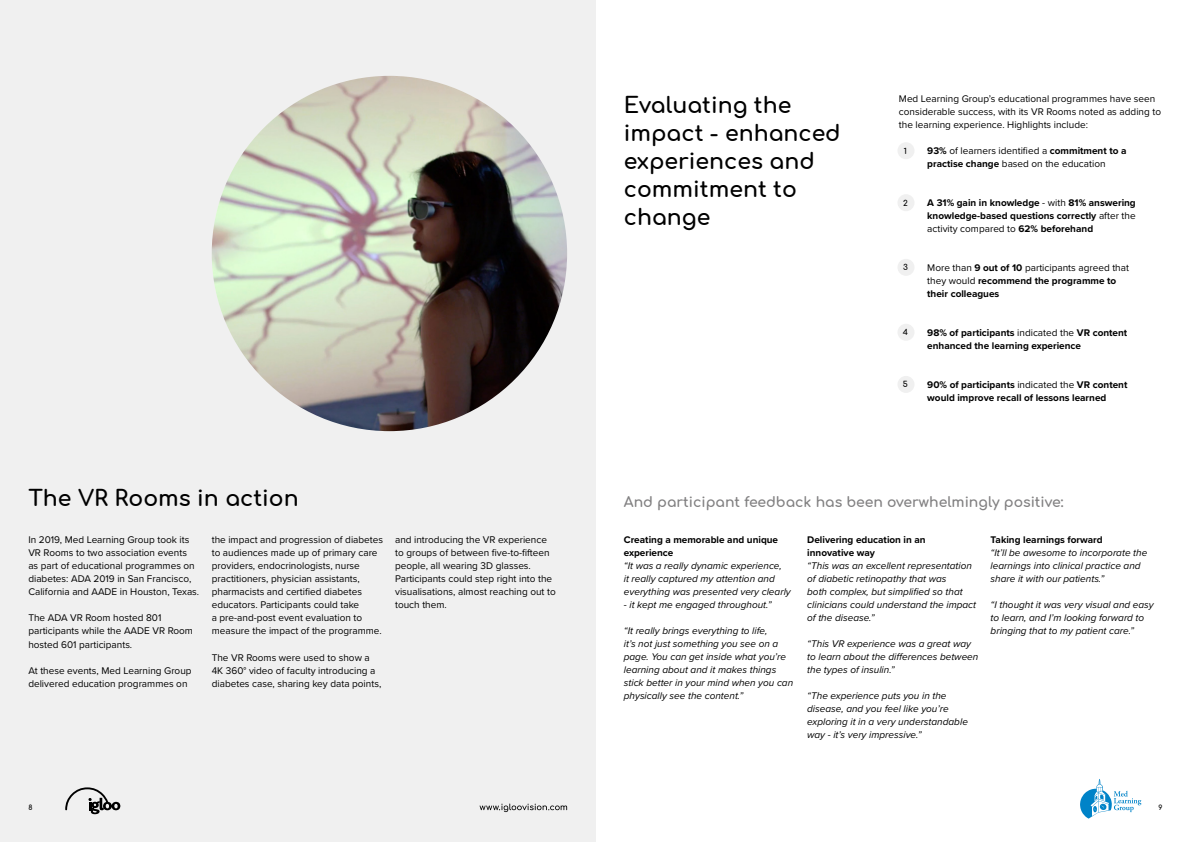
<style>
.page{position:relative;width:1191px;height:842px;background:#fff}
.page>*{position:absolute;margin:0;border:0;box-sizing:border-box;transform-origin:0 0}
.t1{font:700 22px/28px "Comfortaa";color:#000}
.t2{font:700 14px "Comfortaa";color:#818081}
.t3{font:10.1px/13.1px "Proxima Nova";color:#000}
.t4{font:italic 10px/13px "Proxima Nova";color:#000}
.t5{font:700 10px/13px "Proxima Nova";color:#000}
.t6{font:10px/13px "Proxima Nova";color:#000}
.t7{font:700 8px "Comfortaa";color:#000}
.t8{font:700 7px "Comfortaa";color:#000}
.s1{font-weight:700}
.s2{font-weight:400}
</style>
<div class="page">
<div style="left:0;top:0;width:595px;height:842px;background:#f0f0f0"></div>
<svg style="left:479px;top:803px;width:88px;height:9px"></svg>
<svg style="left:65px;top:787px;width:55px;height:27px"></svg>
<img style="left:212px;top:76px;width:355px;height:355px;border-radius:178px">
<svg style="left:1080px;top:779px;width:61px;height:40px"></svg>
<div style="left:897px;top:142px;width:17px;height:17px;background:#f0f0f0;border-radius:50%"></div>
<div style="left:897px;top:194px;width:17px;height:17px;background:#f0f0f0;border-radius:50%"></div>
<div style="left:897px;top:259px;width:17px;height:17px;background:#f0f0f0;border-radius:50%"></div>
<div style="left:897px;top:324px;width:17px;height:17px;background:#f0f0f0;border-radius:50%"></div>
<div style="left:897px;top:376px;width:17px;height:17px;background:#f0f0f0;border-radius:50%"></div>
<h1 class="t1" style="left:28px;top:481px;width:272px">The VR Rooms in action</h1>
<p class="t3" style="left:28px;top:533px;width:172px">In 2019, Med Learning Group took its VR Rooms to two association events as part of educational programmes on diabetes: ADA 2019 in San Francisco, California and AADE in Houston, Texas.</p>
<p class="t3" style="left:28px;top:611px;width:166px">The ADA VR Room hosted 801 participants while the AADE VR Room hosted 601 participants.</p>
<p class="t3" style="left:28px;top:663px;width:165px">At these events, Med Learning Group delivered education programmes on</p>
<p class="t3" style="left:212px;top:533px;width:173px">the impact and progression of diabetes to audiences made up of primary care providers, endocrinologists, nurse practitioners, physician assistants, pharmacists and certified diabetes educators. Participants could take<br>a pre-and-post event evaluation to measure the impact of the programme.</p>
<p class="t3" style="left:212px;top:650px;width:171px">The VR Rooms were used to show a<br>4K 360° video of faculty introducing a diabetes case, sharing key data points,</p>
<p class="t3" style="left:395px;top:533px;width:162px">and introducing the VR experience to groups of between five-to-fifteen people, all wearing 3D glasses.<br>Participants could step right into the visualisations, almost reaching out to touch them.</p>
<h1 class="t1" style="left:624px;top:88px;width:218px">Evaluating the impact - enhanced experiences and commitment to change</h1>
<p class="t6" style="left:899px;top:91px;width:264px">Med Learning Group’s educational programmes have seen considerable success, with its VR Rooms noted as adding to the learning experience. Highlights include:</p>
<p class="t6" style="left:927px;top:143px;width:201px;text-indent:-28px"><span class="s1">1. 93%</span> of learners identified a <span class="s1">commitment to a practise change</span> based on the education</p>
<p class="t5" style="left:927px;top:196px;width:210px;text-align:justify;text-indent:-28px">2. A 31% gain in knowledge <span class="s2">- with</span> 81% answering knowledge-based questions correctly <span class="s2">after the activity compared to</span> 62% beforehand</p>
<p class="t5" style="left:927px;top:261px;width:203px;text-indent:-28px"><span class="s2">3. More than</span> 9 out of 10 <span class="s2">participants agreed that they would</span> recommend the programme to their colleagues</p>
<p class="t5" style="left:927px;top:326px;width:201px;text-indent:-28px">4. 98% of participants <span class="s2">indicated the</span> VR content enhanced the learning experience</p>
<p class="t5" style="left:927px;top:378px;width:202px;text-indent:-28px">5. 90% of participants <span class="s2">indicated the</span> VR content would improve recall of lessons learned</p>
<p class="t7" style="left:904px;top:143px;width:5px">1</p>
<p class="t7" style="left:903px;top:195px;width:6px">2</p>
<p class="t7" style="left:903px;top:260px;width:6px">3</p>
<p class="t7" style="left:903px;top:325px;width:7px">4</p>
<p class="t7" style="left:903px;top:377px;width:7px">5</p>
<h2 class="t2" style="left:624px;top:489px;width:441px">And participant feedback has been overwhelmingly positive:</h2>
<p class="t5" style="left:624px;top:533px;width:156px">Creating a memorable and unique experience</p>
<p class="t4" style="left:624px;top:559px;width:168px">“It was a really dynamic experience,<br>it really captured my attention and everything was presented very clearly</p>
<p class="t4" style="left:624px;top:598px;width:149px">- it kept me engaged throughout.”</p>
<p class="t4" style="left:624px;top:624px;width:171px">“It really brings everything to life,<br>it’s not just something you see on a page. You can get inside what you’re learning about and it makes things stick better in your mind when you can physically see the content.”</p>
<p class="t5" style="left:807px;top:533px;width:120px">Delivering education in an innovative way</p>
<p class="t4" style="left:807px;top:559px;width:170px">“This was an excellent representation of diabetic retinopathy that was<br>both complex, but simplified so that clinicians could understand the impact of the disease.”</p>
<p class="t4" style="left:807px;top:637px;width:173px">“This VR experience was a great way to learn about the differences between the types of insulin.”</p>
<p class="t4" style="left:807px;top:689px;width:162px">“The experience puts you in the disease, and you feel like you’re exploring it in a very understandable way - it’s very impressive.”</p>
<p class="t5" style="left:990px;top:533px;width:114px">Taking learnings forward</p>
<p class="t4" style="left:990px;top:546px;width:158px">“It’ll be awesome to incorporate the learnings into clinical practice and share it with our patients.”</p>
<p class="t4" style="left:990px;top:598px;width:165px">“I thought it was very visual and easy to learn, and I’m looking forward to bringing that to my patient care.”</p>
<p class="t8" style="left:28px;top:801px;width:6px">8</p>
<p class="t8" style="left:1158px;top:801px;width:6px">9</p>
</div>
